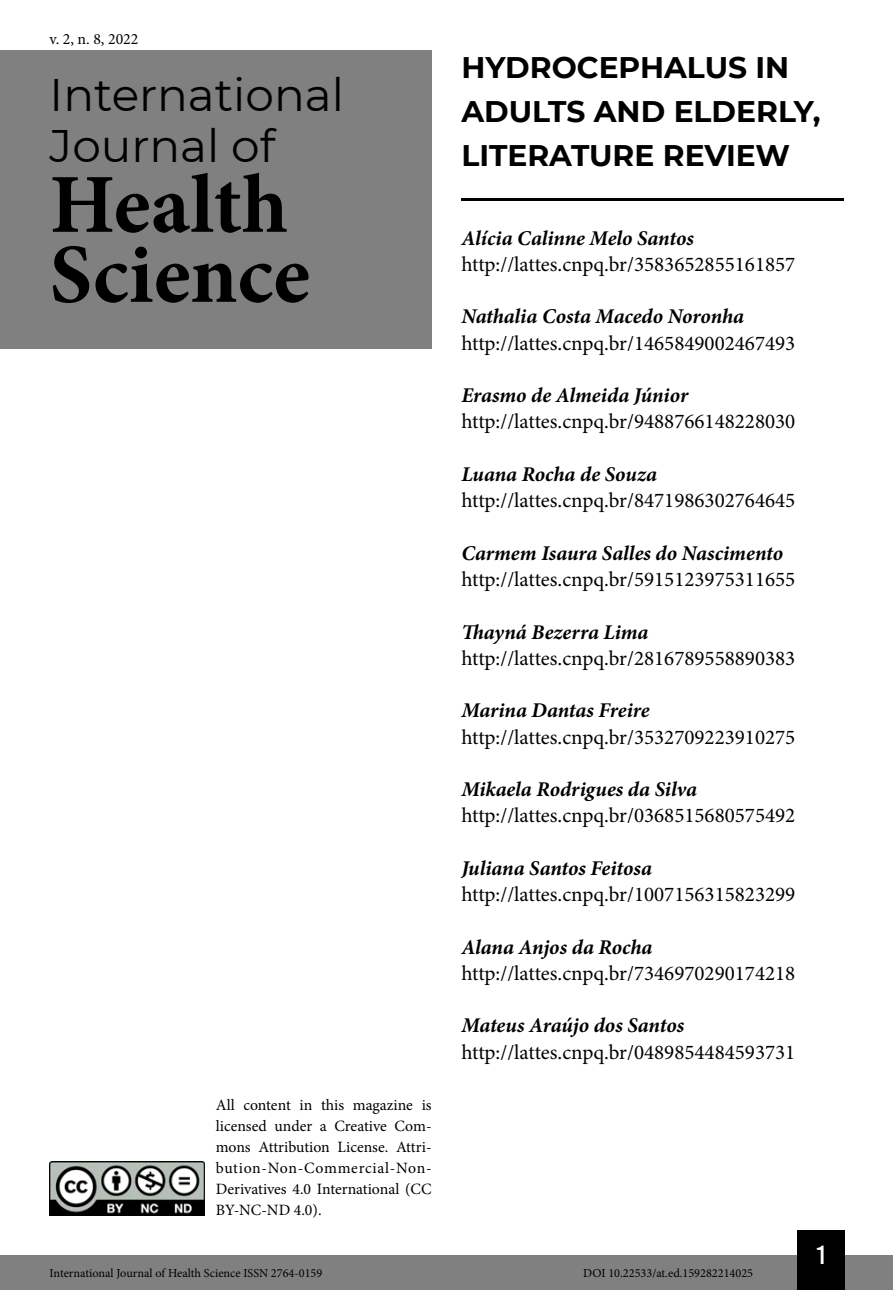
<style>
.page{position:relative;width:893px;height:1290px;background:#fff}
.page>*{position:absolute;margin:0;border:0;box-sizing:border-box;transform-origin:0 0}
.t1{font:700 84px/70px "Minion Pro";color:#000}
.t2{font:45.5px/50.8px "Montserrat";color:#000}
.Título_Artigo{font:700 29.75px/43.8px "Montserrat";color:#000}
.t3{font:26.25px "Bebas Kai";color:#fff}
.Infos_autor{font:21px "Minion Pro";color:#000}
.Autor{font:italic 700 21px "Minion Pro";letter-spacing:-.005em;color:#000}
.t4{font:15.75px/21px "Minion Pro";color:#000;text-align:justify}
.t5{font:12.25px "Minion Pro";color:#000}
</style>
<div class="page">
<div style="left:0;top:1255px;width:893px;height:35px;background:#808080"></div>
<div style="left:797px;top:1230px;width:48px;height:60px;background:#000"></div>
<img style="left:50px;top:1161px;width:154px;height:54px">
<div style="left:0;top:50px;width:432px;height:298px;background:#808080"></div>
<hr style="left:461px;top:198px;width:382px;height:2px;background:#000">
<p class="t4" style="left:50px;top:28px;width:90px">v. 2, n. 8, 2022</p>
<h2 class="t2" style="left:50px;top:68px;width:296px">International<br>Journal of</h2>
<h1 class="t1" style="left:50px;top:169px;width:262px">Health<br>Science</h1>
<p class="t4" style="left:216px;top:1095px;width:217px">All content in this magazine is licensed under a Creative Com&shy;mons Attribution License. Attri&shy;bution-Non-Commercial-Non-Derivatives 4.0 International (CC BY-NC-ND 4.0).</p>
<p class="Título_Artigo" style="left:461px;top:44px;width:361px">HYDROCEPHALUS IN<br>ADULTS AND ELDERLY,<br>LITERATURE REVIEW</p>
<p class="Autor" style="left:461px;top:223px;width:234px">Alícia Calinne Melo Santos</p>
<p class="Infos_autor" style="left:461px;top:250px;width:335px">http://lattes.cnpq.br/3583652855161857</p>
<p class="Autor" style="left:461px;top:302px;width:284px">Nathalia Costa Macedo Noronha</p>
<p class="Infos_autor" style="left:461px;top:329px;width:335px">http://lattes.cnpq.br/1465849002467493</p>
<p class="Autor" style="left:461px;top:380px;width:228px">Erasmo de Almeida Júnior</p>
<p class="Infos_autor" style="left:461px;top:408px;width:335px">http://lattes.cnpq.br/9488766148228030</p>
<p class="Autor" style="left:461px;top:459px;width:197px">Luana Rocha de Souza</p>
<p class="Infos_autor" style="left:461px;top:486px;width:335px">http://lattes.cnpq.br/8471986302764645</p>
<p class="Autor" style="left:461px;top:538px;width:323px">Carmem Isaura Salles do Nascimento</p>
<p class="Infos_autor" style="left:461px;top:565px;width:335px">http://lattes.cnpq.br/5915123975311655</p>
<p class="Autor" style="left:461px;top:617px;width:189px">Thayná Bezerra Lima</p>
<p class="Infos_autor" style="left:461px;top:644px;width:335px">http://lattes.cnpq.br/2816789558890383</p>
<p class="Autor" style="left:461px;top:695px;width:190px">Marina Dantas Freire</p>
<p class="Infos_autor" style="left:461px;top:723px;width:335px">http://lattes.cnpq.br/3532709223910275</p>
<p class="Autor" style="left:461px;top:774px;width:237px">Mikaela Rodrigues da Silva</p>
<p class="Infos_autor" style="left:461px;top:801px;width:335px">http://lattes.cnpq.br/0368515680575492</p>
<p class="Autor" style="left:461px;top:853px;width:192px">Juliana Santos Feitosa</p>
<p class="Infos_autor" style="left:461px;top:880px;width:335px">http://lattes.cnpq.br/1007156315823299</p>
<p class="Autor" style="left:461px;top:932px;width:192px">Alana Anjos da Rocha</p>
<p class="Infos_autor" style="left:461px;top:959px;width:335px">http://lattes.cnpq.br/7346970290174218</p>
<p class="Autor" style="left:461px;top:1010px;width:224px">Mateus Araújo dos Santos</p>
<p class="Infos_autor" style="left:461px;top:1038px;width:335px">http://lattes.cnpq.br/0489854484593731</p>
<p class="t3" style="left:817px;top:1241px;width:10px">1</p>
<p class="t5" style="left:50px;top:1265px;width:274px">International Journal of Health Science ISSN 2764-0159</p>
<p class="t5" style="left:583px;top:1265px;width:171px">DOI 10.22533/at.ed.159282214025</p>
</div>
